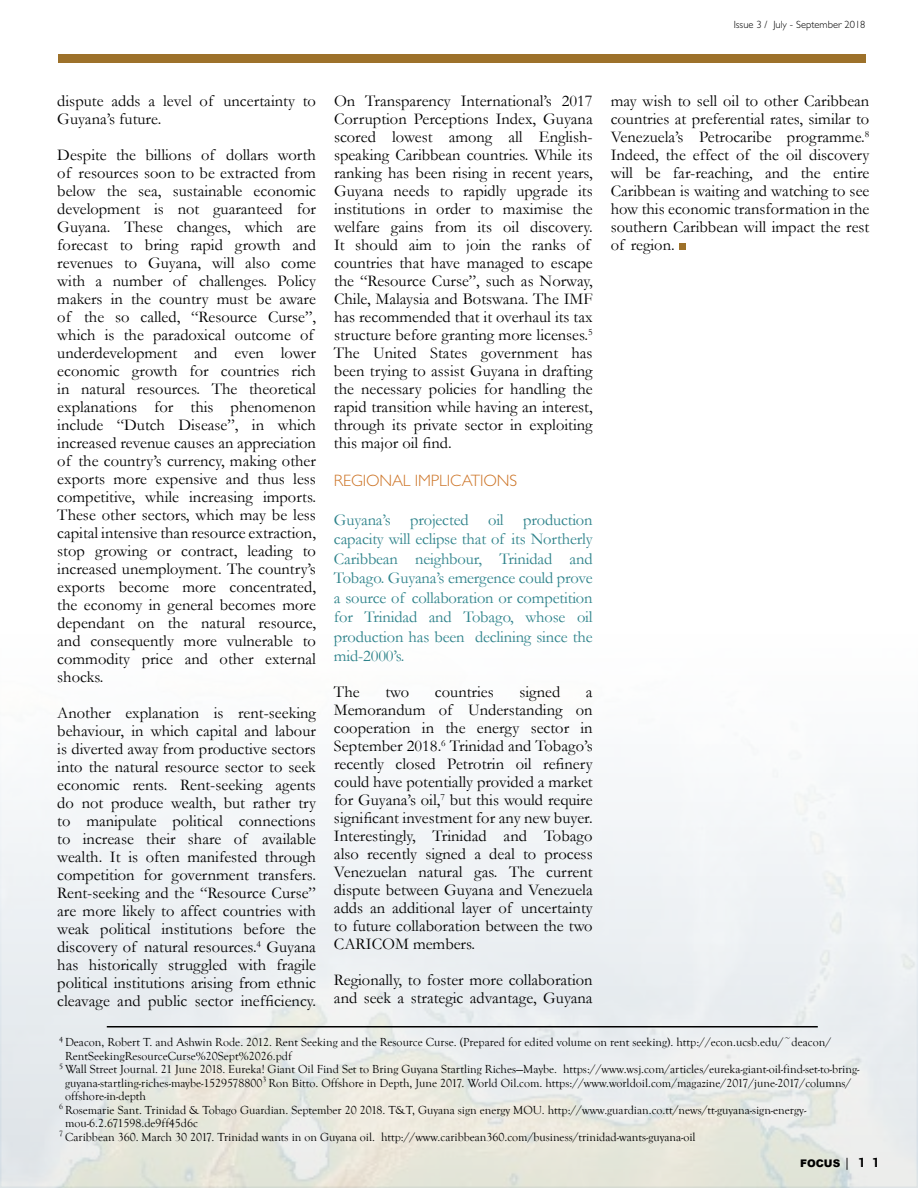
<style>
.page{position:relative;width:918px;height:1188px;background:#fff}
.page>*{position:absolute;margin:0;border:0;box-sizing:border-box;transform-origin:0 0}
.t1{font:16.5px/18px "Garamond";color:#000}
.t2{font:16.5px/19.5px "Garamond";letter-spacing:-.01em;color:#2d828a;text-align:justify}
.t3{font:300 16.5px "Gill Sans Std";letter-spacing:-.01em;color:#cd7528}
.t4{font:12px "Goudy Old Style T";color:#000}
.t5{font:300 10.5px "Gill Sans Std";color:#000}
.t6{font:900 10.5px "Arial";color:#000}
.s1{font-family:"Bank Gothic BT";font-weight:500;font-size:12px}
.s2{font-family:"Bank Gothic BT";font-weight:500;font-size:18px}
</style>
<div class="page">
<div style="left:1px;top:566px;width:916px;height:621px;background:linear-gradient(to bottom,#fff,#e2e6e2)"></div>
<svg style="left:679px;top:244px;width:6px;height:6px"></svg>
<div style="left:58px;top:54px;width:808px;height:9px;background:#9d712a"></div>
<hr style="left:107px;top:1026px;width:711px;height:2px;background:#000">
<p class="t5" style="left:734px;top:19px;width:133px">Issue 3 / July - September 2018</p>
<p class="t1" style="left:57px;top:92px;width:260px">dispute adds a level of uncertainty to<br>Guyana’s future.</p>
<p class="t1" style="left:57px;top:146px;width:260px">Despite the billions of dollars worth of resources soon to be extracted from below the sea, sustainable economic development is not guaranteed for Guyana. These changes, which are forecast to bring rapid growth and revenues to Guyana, will also come with a number of challenges. Policy makers in the country must be aware of the so called, “Resource Curse”, which is the paradoxical outcome of underdevelopment and even lower economic growth for countries rich in natural resources. The theoretical explanations for this phenomenon include “Dutch Disease”, in which increased revenue causes an appreciation of the country’s currency, making other exports more expensive and thus less competitive, while increasing imports.<br>These other sectors, which may be less capital intensive than resource extraction, stop growing or contract, leading to increased unemployment. The country’s exports become more concentrated, the economy in general becomes more dependant on the natural resource, and consequently more vulnerable to commodity price and other external shocks.</p>
<p class="t1" style="left:57px;top:704px;width:260px;text-align:justify">Another explanation is rent-seeking behaviour, in which capital and labour is diverted away from productive sectors into the natural resource sector to seek economic rents. Rent-seeking agents do not produce wealth, but rather try to manipulate political connections to increase their share of available wealth. It is often manifested through competition for government transfers.<br>Rent-seeking and the “Resource Curse” are more likely to affect countries with weak political institutions before the discovery of natural resources.<sup>4</sup> Guyana has historically struggled with fragile political institutions arising from ethnic cleavage and public sector inefficiency.</p>
<p class="t1" style="left:334px;top:92px;width:260px">On Transparency International’s 2017<br>Corruption Perceptions Index, Guyana scored lowest among all English&shy;speaking Caribbean countries. While its ranking has been rising in recent years, Guyana needs to rapidly upgrade its institutions in order to maximise the welfare gains from its oil discovery.<br>It should aim to join the ranks of countries that have managed to escape the “Resource Curse”, such as Norway, Chile, Malaysia and Botswana. The IMF has recommended that it overhaul its tax structure before granting more licenses.<sup>5<br></sup>The United States government has been trying to assist Guyana in drafting the necessary policies for handling the rapid transition while having an interest, through its private sector in exploiting this major oil find.</p>
<p class="t3" style="left:334px;top:471px;width:185px">REGIONAL IMPLICATIONS</p>
<p class="t2" style="left:334px;top:509px;width:260px">Guyana’s projected oil production capacity will eclipse that of its Northerly Caribbean neighbour, Trinidad and Tobago. Guyana’s emergence could prove a source of collaboration or competition for Trinidad and Tobago, whose oil production has been declining since the mid-2000’s.</p>
<p class="t1" style="left:334px;top:683px;width:27px">The</p>
<p class="t1" style="left:385px;top:683px;width:25px">two</p>
<p class="t1" style="left:435px;top:683px;width:60px">countries</p>
<p class="t1" style="left:520px;top:683px;width:42px">signed</p>
<p class="t1" style="left:334px;top:683px;width:260px;text-align:justify;text-indent:252px">a Memorandum of Understanding on cooperation in the energy sector in September 2018.<sup>6</sup> Trinidad and Tobago’s recently closed Petrotrin oil refinery could have potentially provided a market for Guyana’s oil,<sup>7</sup> but this would require significant investment for any new buyer.<br>Interestingly, Trinidad and Tobago also recently signed a deal to process Venezuelan natural gas. The current dispute between Guyana and Venezuela adds an additional layer of uncertainty to future collaboration between the two CARICOM members.</p>
<p class="t1" style="left:334px;top:971px;width:260px">Regionally, to foster more collaboration and seek a strategic advantage, Guyana</p>
<p class="t1" style="left:611px;top:92px;width:260px;text-align:justify">may wish to sell oil to other Caribbean countries at preferential rates, similar to Venezuela’s Petrocaribe programme.<sup>8<br></sup>Indeed, the effect of the oil discovery will be far-reaching, and the entire Caribbean is waiting and watching to see how this economic transformation in the southern Caribbean will impact the rest of region.</p>
<p class="t4" style="left:59px;top:1036px;width:774px"><sup>4</sup> Deacon, Robert T. and Ashwin Rode. 2012. Rent Seeking and the Resource Curse. (Prepared for edited volume on rent seeking). http://econ.ucsb.edu/~deacon/</p>
<p class="t4" style="left:65px;top:1049px;width:228px">RentSeekingResourceCurse%20Sept%2026.pdf</p>
<p class="t4" style="left:59px;top:1063px;width:802px"><sup>5</sup> Wall Street Journal. 21 June 2018. Eureka! Giant Oil Find Set to Bring Guyana Startling Riches—Maybe. https://www.wsj.com/articles/eureka-giant-oil-find-set-to-bring-</p>
<p class="t4" style="left:65px;top:1076px;width:788px">guyana-startling-riches-maybe-1529578800<sup>3</sup> Ron Bitto. Offshore in Depth, June 2017. World Oil.com. https://www.worldoil.com/magazine/2017/june-2017/columns/</p>
<p class="t4" style="left:65px;top:1090px;width:82px">offshore-in-depth</p>
<p class="t4" style="left:59px;top:1103px;width:749px"><sup>6</sup> Rosemarie Sant. Trinidad &amp; Tobago Guardian. September 20 2018. T&amp;T, Guyana sign energy MOU. http://www.guardian.co.tt/news/tt-guyana-sign-energy-</p>
<p class="t4" style="left:65px;top:1117px;width:134px">mou-6.2.671598.de9ff45d6c</p>
<p class="t4" style="left:59px;top:1130px;width:638px"><sup>7</sup> Caribbean 360. March 30 2017. Trinidad wants in on Guyana oil. http://www.caribbean360.com/business/trinidad-wants-guyana-oil</p>
<p class="t6" style="left:800px;top:1155px;width:84px">FOCUS <span class="s1">|</span> <span class="s2">11</span></p>
</div>
